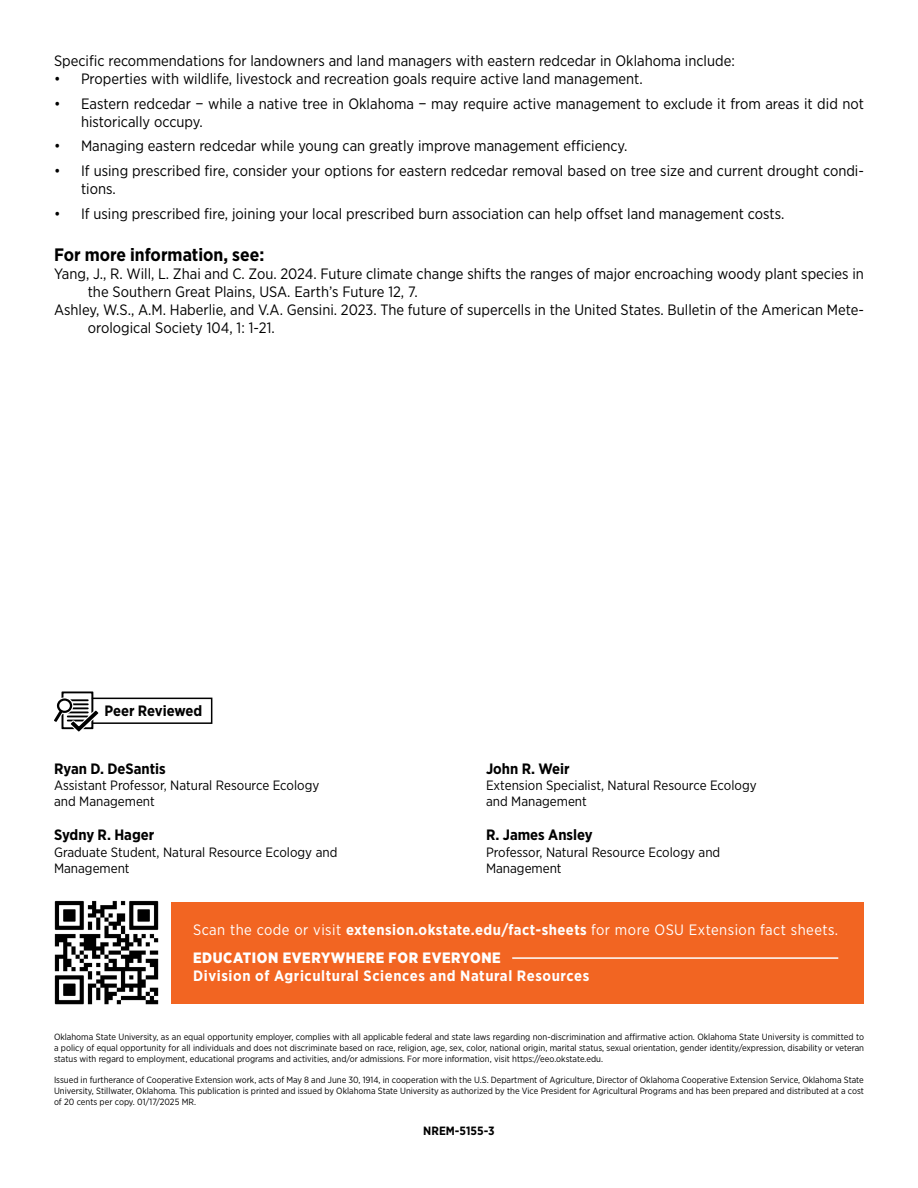
<style>
.page{position:relative;width:918px;height:1188px;background:#fff}
.page>*{position:absolute;margin:0;border:0;box-sizing:border-box;transform-origin:0 0}
.t1{font:700 18px "Gotham Narrow";color:#000}
.t2{font:15px/18px "Gotham Narrow";color:#000}
.t3{font:15px "Gotham Narrow";letter-spacing:.03em;color:#fff}
.t4{font:700 15px "Gotham Narrow";color:#000}
.t5{font:700 15px "Gotham Narrow";letter-spacing:.04em;color:#fff}
.t6{font:900 15px "Gotham Narrow";letter-spacing:.04em;color:#fff}
.t7{font:13.5px/16.2px "Gotham Narrow";color:#000}
.t8{font:700 12px "Gotham Narrow";color:#000}
.t9{font:9px/10.8px "Gotham Narrow";color:#000;text-align:justify}
.s1{font-weight:700}
</style>
<div class="page">
<div style="left:155px;top:902px;width:709px;height:102px;background:#f26522"></div>
<svg style="left:54px;top:691px;width:44px;height:40px"></svg>
<div style="left:91px;top:698px;width:121px;height:26px;border:2px solid #000"></div>
<img style="left:54px;top:900px;width:116px;height:105px">
<hr style="left:512px;top:957px;width:326px;height:2px;background:#fff">
<p class="t2" style="left:54px;top:51px;width:682px">Specific recommendations for landowners and land managers with eastern redcedar in Oklahoma include:</p>
<p class="t2" style="left:54px;top:69px;width:590px">• Properties with wildlife, livestock and recreation goals require active land management.</p>
<p class="t2" style="left:81px;top:94px;width:785px;text-indent:-27px">• Eastern redcedar − while a native tree in Oklahoma − may require active management to exclude it from areas it did not historically occupy.</p>
<p class="t2" style="left:54px;top:137px;width:575px">• Managing eastern redcedar while young can greatly improve management efficiency.</p>
<p class="t2" style="left:81px;top:162px;width:785px;text-indent:-27px">• If using prescribed fire, consider your options for eastern redcedar removal based on tree size and current drought condi&shy;tions.</p>
<p class="t2" style="left:54px;top:204px;width:732px">• If using prescribed fire, joining your local prescribed burn association can help offset land management costs.</p>
<h2 class="t1" style="left:54px;top:243px;width:212px">For more information, see:</h2>
<p class="t2" style="left:88px;top:264px;width:778px;text-indent:-34px">Yang, J., R. Will, L. Zhai and C. Zou. 2024. Future climate change shifts the ranges of major encroaching woody plant species in the Southern Great Plains, USA. Earth’s Future 12, 7.</p>
<p class="t2" style="left:88px;top:300px;width:778px;text-indent:-34px">Ashley, W.S., A.M. Haberlie, and V.A. Gensini. 2023. The future of supercells in the United States. Bulletin of the American Mete&shy;orological Society 104, 1: 1-21.</p>
<p class="t4" style="left:104px;top:701px;width:99px">Peer Reviewed</p>
<h3 class="t4" style="left:54px;top:759px;width:113px">Ryan D. DeSantis</h3>
<p class="t7" style="left:54px;top:777px;width:267px">Assistant Professor, Natural Resource Ecology and Management</p>
<h3 class="t4" style="left:54px;top:826px;width:102px">Sydny R. Hager</h3>
<p class="t7" style="left:54px;top:844px;width:285px">Graduate Student, Natural Resource Ecology and<br>Management</p>
<h3 class="t4" style="left:486px;top:759px;width:85px">John R. Weir</h3>
<p class="t7" style="left:486px;top:777px;width:272px">Extension Specialist, Natural Resource Ecology and Management</p>
<h3 class="t4" style="left:486px;top:826px;width:108px">R. James Ansley</h3>
<p class="t7" style="left:486px;top:844px;width:236px">Professor, Natural Resource Ecology and<br>Management</p>
<p class="t3" style="left:193px;top:920px;width:647px">Scan the code or visit <span class="s1">extension.okstate.edu/fact-sheets</span> for more OSU Extension fact sheets.</p>
<p class="t6" style="left:193px;top:948px;width:309px">EDUCATION EVERYWHERE FOR EVERYONE</p>
<p class="t5" style="left:193px;top:966px;width:398px">Division of Agricultural Sciences and Natural Resources</p>
<p class="t9" style="left:54px;top:1031px;width:812px">Oklahoma State University, as an equal opportunity employer, complies with all applicable federal and state laws regarding non-discrimination and affirmative action. Oklahoma State University is committed to a policy of equal opportunity for all individuals and does not discriminate based on race, religion, age, sex, color, national origin, marital status, sexual orientation, gender identity/expression, disability or veteran status with regard to employment, educational programs and activities, and/or admissions. For more information, visit https://eeo.okstate.edu.</p>
<p class="t9" style="left:54px;top:1074px;width:811px">Issued in furtherance of Cooperative Extension work, acts of May 8 and June 30, 1914, in cooperation with the U.S. Department of Agriculture, Director of Oklahoma Cooperative Extension Service, Oklahoma State University, Stillwater, Oklahoma. This publication is printed and issued by Oklahoma State University as authorized by the Vice President for Agricultural Programs and has been prepared and distributed at a cost of 20 cents per copy. 01/17/2025 MR.</p>
<h3 class="t8" style="left:423px;top:1123px;width:73px">NREM-5155-3</h3>
</div>
